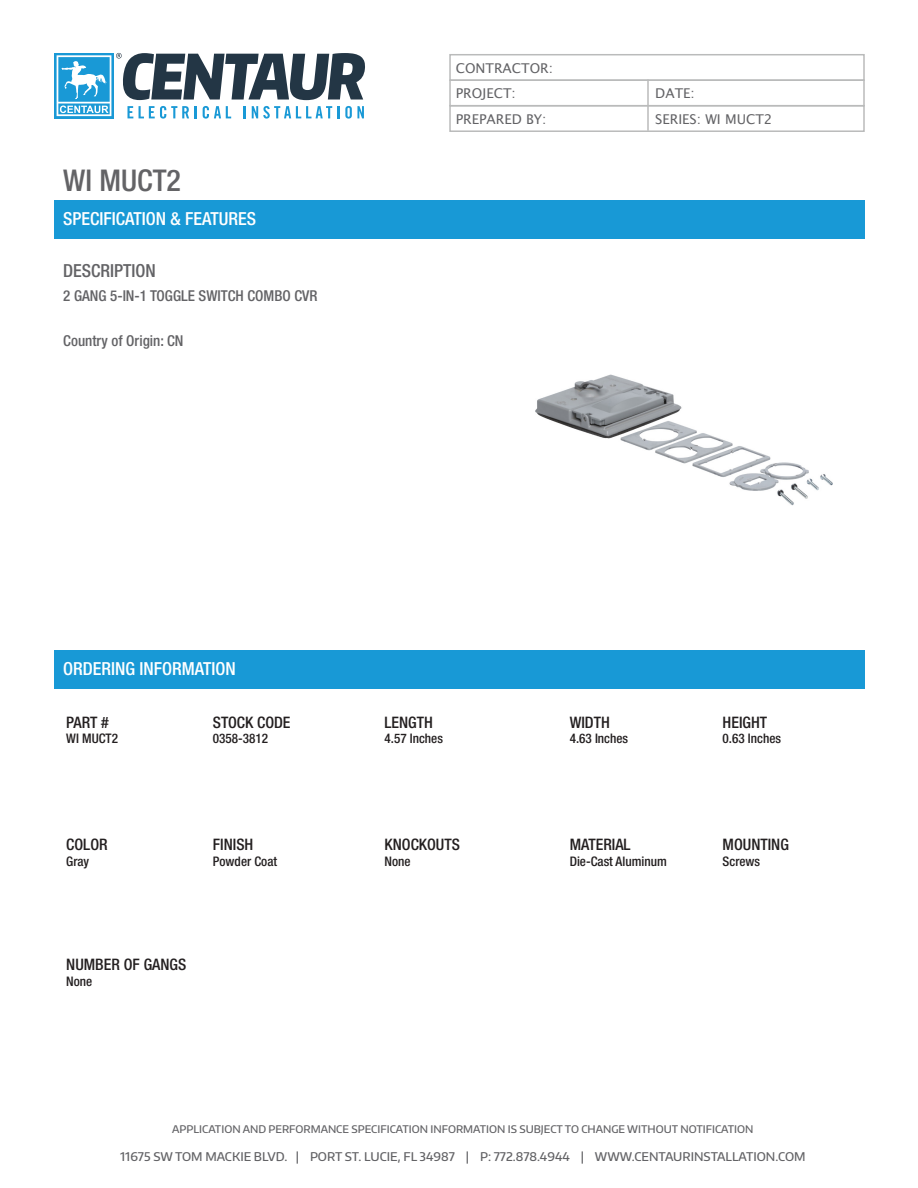
<style>
.page{position:relative;width:918px;height:1188px;background:#fff}
.page>*{position:absolute;margin:0;border:0;box-sizing:border-box;transform-origin:0 0}
.t1{font:500 condensed 30px "Helvetica Neue";color:#636366}
.t2{font:500 condensed 18px "Helvetica Neue";color:#fff}
.t3{font:500 condensed 18px "Helvetica Neue";color:#636366}
.t4{font:500 condensed 15.9px "Helvetica Neue";color:#231f20}
.t5{font:500 condensed 15px "Helvetica Neue";color:#636366}
.t6{font:13.5px "Lucida Grande";color:#636366}
.t7{font:500 condensed 13.2px "Helvetica Neue";color:#231f20}
.t8{font:500 12px "Encode Sans Normal";color:#636366}
.t9{font:500 10.5px "Encode Sans Normal";color:#636366}
</style>
<div class="page">
<svg style="left:54px;top:53px;width:3px;height:65px"></svg>
<svg style="left:57px;top:53px;width:308px;height:65px"></svg>
<div style="left:449px;top:54px;width:416px;height:27px;border:2px solid #babbbb"></div>
<div style="left:449px;top:79px;width:416px;height:27px;border:2px solid #babbbb"></div>
<hr style="left:647px;top:80px;width:2px;height:25px;background:#babbbb">
<div style="left:449px;top:105px;width:416px;height:27px;border:2px solid #babbbb"></div>
<hr style="left:647px;top:106px;width:2px;height:24px;background:#babbbb">
<div style="left:54px;top:200px;width:811px;height:39px;background:#1899d6"></div>
<div style="left:54px;top:650px;width:811px;height:39px;background:#1899d6"></div>
<img style="left:535px;top:374px;width:297px;height:132px">
<p class="t1" style="left:63px;top:163px;width:119px">WI MUCT2</p>
<p class="t2" style="left:63px;top:208px;width:195px">SPECIFICATION &amp; FEATURES</p>
<p class="t3" style="left:63px;top:260px;width:94px">DESCRIPTION</p>
<p class="t5" style="left:63px;top:286px;width:256px">2 GANG 5-IN-1 TOGGLE SWITCH COMBO CVR</p>
<p class="t5" style="left:63px;top:331px;width:122px">Country of Origin: CN</p>
<p class="t6" style="left:456px;top:60px;width:99px">CONTRACTOR:</p>
<p class="t6" style="left:456px;top:86px;width:62px">PROJECT:</p>
<p class="t6" style="left:655px;top:86px;width:41px">DATE:</p>
<p class="t6" style="left:456px;top:111px;width:92px">PREPARED BY:</p>
<p class="t6" style="left:655px;top:111px;width:119px">SERIES: WI MUCT2</p>
<p class="t2" style="left:63px;top:658px;width:174px">ORDERING INFORMATION</p>
<p class="t4" style="left:66px;top:712px;width:44px">PART #</p>
<p class="t7" style="left:66px;top:731px;width:53px">WI MUCT2</p>
<p class="t4" style="left:213px;top:712px;width:79px">STOCK CODE</p>
<p class="t7" style="left:213px;top:731px;width:57px">0358-3812</p>
<p class="t4" style="left:66px;top:835px;width:43px">COLOR</p>
<p class="t7" style="left:66px;top:854px;width:24px">Gray</p>
<p class="t4" style="left:213px;top:835px;width:42px">FINISH</p>
<p class="t7" style="left:213px;top:854px;width:66px">Powder Coat</p>
<p class="t4" style="left:66px;top:955px;width:121px">NUMBER OF GANGS</p>
<p class="t7" style="left:66px;top:974px;width:28px">None</p>
<p class="t4" style="left:385px;top:712px;width:50px">LENGTH</p>
<p class="t7" style="left:385px;top:731px;width:60px">4.57 Inches</p>
<p class="t4" style="left:385px;top:835px;width:77px">KNOCKOUTS</p>
<p class="t7" style="left:385px;top:854px;width:28px">None</p>
<p class="t4" style="left:570px;top:712px;width:42px">WIDTH</p>
<p class="t7" style="left:570px;top:731px;width:60px">4.63 Inches</p>
<p class="t4" style="left:570px;top:835px;width:63px">MATERIAL</p>
<p class="t7" style="left:570px;top:854px;width:99px">Die-Cast Aluminum</p>
<p class="t4" style="left:723px;top:712px;width:46px">HEIGHT</p>
<p class="t7" style="left:723px;top:731px;width:60px">0.63 Inches</p>
<p class="t4" style="left:723px;top:835px;width:68px">MOUNTING</p>
<p class="t7" style="left:723px;top:854px;width:39px">Screws</p>
<p class="t9" style="left:172px;top:1122px;width:583px">APPLICATION AND PERFORMANCE SPECIFICATION INFORMATION IS SUBJECT TO CHANGE WITHOUT NOTIFICATION</p>
<p class="t8" style="left:120px;top:1149px;width:687px">11675 SW TOM MACKIE BLVD. | PORT ST. LUCIE, FL 34987 | P: 772.878.4944 | WWW.CENTAURINSTALLATION.COM</p>
</div>
